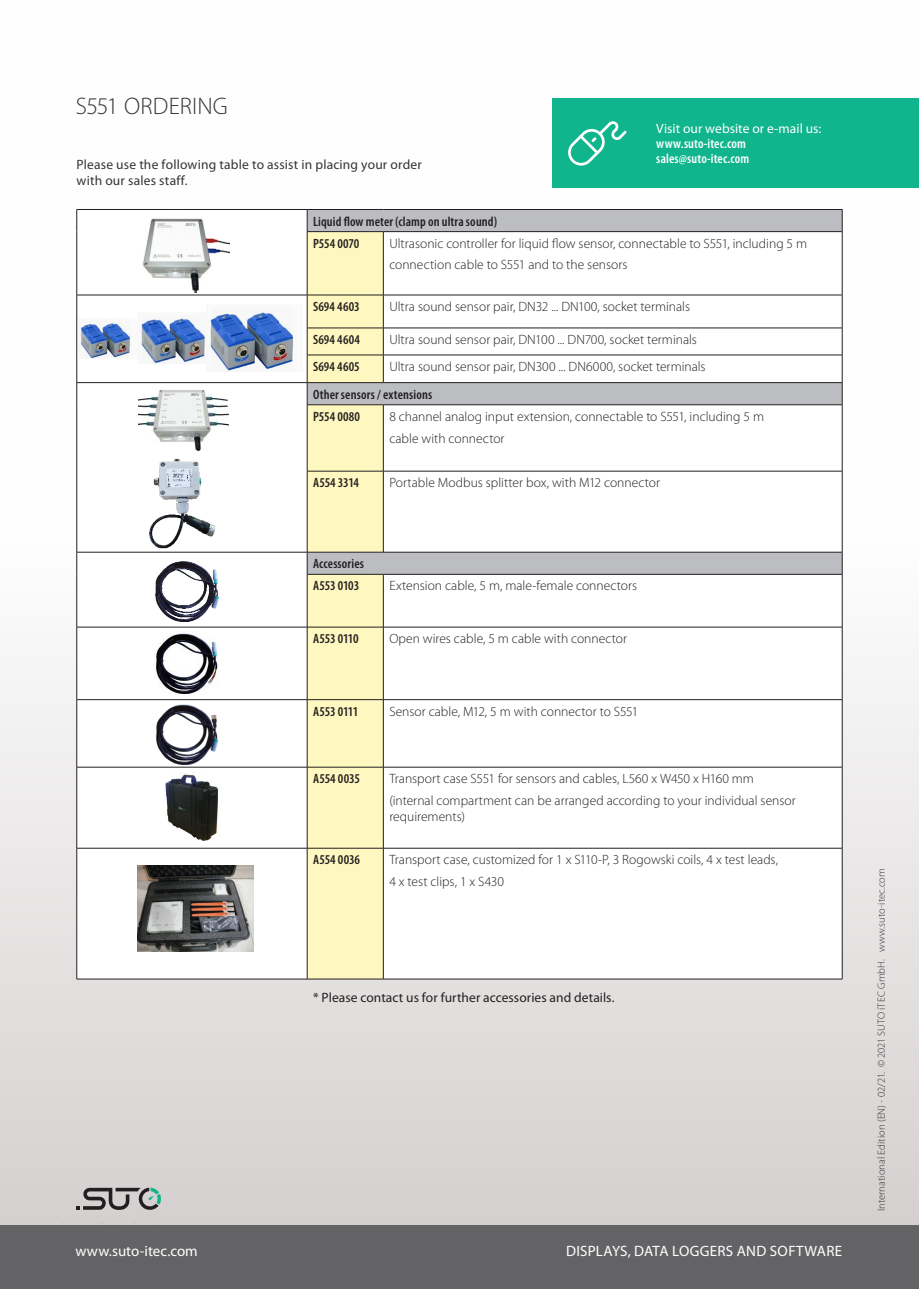
<style>
.page{position:relative;width:919px;height:1289px;background:#fff}
.page>*{position:absolute;margin:0;border:0;box-sizing:border-box;transform-origin:0 0}
.t1{font:300 24px "Myriad Pro";letter-spacing:.005em;color:#353537}
.t2{font:15px "Myriad Pro";letter-spacing:.015em;color:#fff}
.t3{font:300 13.5px/21.8px "Myriad Pro";color:#231f20}
.t4{font:600 condensed 13.5px/22.2px "Myriad Pro";letter-spacing:.01em;color:#231f20}
.t5{font:13.5px/16.2px "Myriad Pro";letter-spacing:.015em;color:#353537}
.t6{font:13.5px "Myriad Pro";letter-spacing:.005em;color:#231f20}
.t7{font:600 condensed 13.5px/15px "Myriad Pro";letter-spacing:.01em;color:#fff}
.t8{font:13.5px "Myriad Pro";color:#fff}
.t9{font:600 condensed 13.5px "Myriad Pro";letter-spacing:-.015em;color:#231f20}
.t10{font:300 10.5px "Myriad Pro";letter-spacing:.01em;color:#353537}
</style>
<div class="page">
<div style="left:0;top:0;width:918px;height:1288px;background:linear-gradient(to bottom,#fff,#d8d5d4)"></div>
<svg style="left:156px;top:1193px;width:6px;height:11px"></svg>
<svg style="left:77px;top:1187px;width:82px;height:24px"></svg>
<div style="left:552px;top:98px;width:366px;height:90px;background:#10b58d"></div>
<svg style="left:568px;top:121px;width:58px;height:44px"></svg>
<div style="left:0;top:1225px;width:918px;height:63px;background:#636366"></div>
<svg style="left:77px;top:210px;width:764px;height:768px"></svg>
<svg style="left:308px;top:210px;width:533px;height:364px"></svg>
<svg style="left:308px;top:232px;width:75px;height:746px;fill:#fef7bf"></svg>
<hr style="left:77px;top:209px;width:230px;height:1px;background:#231f20">
<svg style="left:76px;top:210px;width:1px;height:22px"></svg>
<hr style="left:307px;top:209px;width:76px;height:1px;background:#231f20">
<svg style="left:307px;top:210px;width:1px;height:21px"></svg>
<hr style="left:383px;top:209px;width:459px;height:1px;background:#231f20">
<svg style="left:841px;top:210px;width:1px;height:21px"></svg>
<hr style="left:76px;top:232px;width:1px;height:63px;background:#231f20">
<hr style="left:307px;top:231px;width:76px;height:1px;background:#231f20">
<hr style="left:307px;top:232px;width:1px;height:63px;background:#231f20">
<hr style="left:383px;top:231px;width:459px;height:1px;background:#231f20">
<hr style="left:383px;top:232px;width:1px;height:63px;background:#231f20">
<hr style="left:841px;top:232px;width:1px;height:63px;background:#231f20">
<hr style="left:77px;top:295px;width:230px;height:1px;background:#231f20">
<hr style="left:76px;top:295px;width:1px;height:33px;background:#231f20">
<hr style="left:307px;top:295px;width:76px;height:1px;background:#231f20">
<hr style="left:307px;top:295px;width:1px;height:33px;background:#231f20">
<hr style="left:383px;top:295px;width:459px;height:1px;background:#231f20">
<hr style="left:383px;top:295px;width:1px;height:33px;background:#231f20">
<hr style="left:841px;top:295px;width:1px;height:33px;background:#231f20">
<hr style="left:307px;top:328px;width:76px;height:1px;background:#231f20">
<hr style="left:383px;top:328px;width:459px;height:1px;background:#231f20">
<hr style="left:307px;top:355px;width:76px;height:1px;background:#231f20">
<hr style="left:383px;top:355px;width:459px;height:1px;background:#231f20">
<svg style="left:383px;top:328px;width:1px;height:54px"></svg>
<hr style="left:77px;top:382px;width:230px;height:1px;background:#231f20">
<svg style="left:76px;top:328px;width:1px;height:77px"></svg>
<hr style="left:307px;top:382px;width:76px;height:1px;background:#231f20">
<svg style="left:307px;top:328px;width:1px;height:76px"></svg>
<hr style="left:383px;top:382px;width:459px;height:1px;background:#231f20">
<svg style="left:841px;top:328px;width:1px;height:76px"></svg>
<hr style="left:76px;top:405px;width:1px;height:66px;background:#231f20">
<hr style="left:307px;top:404px;width:76px;height:1px;background:#231f20">
<hr style="left:307px;top:405px;width:1px;height:66px;background:#231f20">
<hr style="left:383px;top:404px;width:459px;height:1px;background:#231f20">
<hr style="left:383px;top:405px;width:1px;height:66px;background:#231f20">
<hr style="left:841px;top:405px;width:1px;height:66px;background:#231f20">
<hr style="left:76px;top:471px;width:1px;height:81px;background:#231f20">
<hr style="left:307px;top:471px;width:76px;height:1px;background:#231f20">
<hr style="left:307px;top:471px;width:1px;height:81px;background:#231f20">
<hr style="left:383px;top:471px;width:459px;height:1px;background:#231f20">
<hr style="left:383px;top:471px;width:1px;height:81px;background:#231f20">
<hr style="left:841px;top:471px;width:1px;height:81px;background:#231f20">
<hr style="left:77px;top:552px;width:230px;height:1px;background:#231f20">
<svg style="left:76px;top:552px;width:1px;height:22px"></svg>
<hr style="left:307px;top:552px;width:76px;height:1px;background:#231f20">
<svg style="left:307px;top:552px;width:1px;height:22px"></svg>
<hr style="left:383px;top:552px;width:459px;height:1px;background:#231f20">
<svg style="left:841px;top:552px;width:1px;height:22px"></svg>
<hr style="left:76px;top:574px;width:1px;height:53px;background:#231f20">
<hr style="left:307px;top:574px;width:76px;height:1px;background:#231f20">
<hr style="left:307px;top:574px;width:1px;height:53px;background:#231f20">
<hr style="left:383px;top:574px;width:459px;height:1px;background:#231f20">
<hr style="left:383px;top:574px;width:1px;height:53px;background:#231f20">
<hr style="left:841px;top:574px;width:1px;height:53px;background:#231f20">
<hr style="left:77px;top:627px;width:230px;height:1px;background:#231f20">
<hr style="left:76px;top:627px;width:1px;height:72px;background:#231f20">
<hr style="left:307px;top:627px;width:76px;height:1px;background:#231f20">
<hr style="left:307px;top:627px;width:1px;height:72px;background:#231f20">
<hr style="left:383px;top:627px;width:459px;height:1px;background:#231f20">
<hr style="left:383px;top:627px;width:1px;height:72px;background:#231f20">
<hr style="left:841px;top:627px;width:1px;height:72px;background:#231f20">
<hr style="left:77px;top:699px;width:230px;height:1px;background:#231f20">
<hr style="left:76px;top:699px;width:1px;height:68px;background:#231f20">
<hr style="left:307px;top:699px;width:76px;height:1px;background:#231f20">
<hr style="left:307px;top:699px;width:1px;height:68px;background:#231f20">
<hr style="left:383px;top:699px;width:459px;height:1px;background:#231f20">
<hr style="left:383px;top:699px;width:1px;height:68px;background:#231f20">
<hr style="left:841px;top:699px;width:1px;height:68px;background:#231f20">
<hr style="left:77px;top:767px;width:230px;height:1px;background:#231f20">
<hr style="left:76px;top:767px;width:1px;height:81px;background:#231f20">
<hr style="left:307px;top:767px;width:76px;height:1px;background:#231f20">
<hr style="left:307px;top:767px;width:1px;height:81px;background:#231f20">
<hr style="left:383px;top:767px;width:459px;height:1px;background:#231f20">
<hr style="left:383px;top:767px;width:1px;height:81px;background:#231f20">
<hr style="left:841px;top:767px;width:1px;height:81px;background:#231f20">
<hr style="left:77px;top:848px;width:230px;height:1px;background:#231f20">
<hr style="left:76px;top:848px;width:1px;height:130px;background:#231f20">
<hr style="left:307px;top:848px;width:76px;height:1px;background:#231f20">
<hr style="left:307px;top:848px;width:1px;height:130px;background:#231f20">
<hr style="left:383px;top:848px;width:459px;height:1px;background:#231f20">
<hr style="left:383px;top:848px;width:1px;height:130px;background:#231f20">
<hr style="left:841px;top:848px;width:1px;height:130px;background:#231f20">
<hr style="left:77px;top:978px;width:230px;height:1px;background:#231f20">
<hr style="left:307px;top:978px;width:76px;height:1px;background:#231f20">
<hr style="left:383px;top:978px;width:459px;height:1px;background:#231f20">
<img style="left:138px;top:313px;width:68px;height:50px">
<img style="left:78px;top:318px;width:60px;height:40px">
<img style="left:139px;top:455px;width:89px;height:93px">
<img style="left:139px;top:387px;width:89px;height:64px">
<img style="left:154px;top:557px;width:67px;height:67px">
<img style="left:163px;top:772px;width:57px;height:69px">
<img style="left:154px;top:630px;width:66px;height:65px">
<img style="left:156px;top:702px;width:63px;height:62px">
<img style="left:206px;top:305px;width:97px;height:66px">
<img style="left:137px;top:212px;width:92px;height:81px">
<img style="left:138px;top:865px;width:115px;height:86px">
<h1 class="t1" style="left:76px;top:93px;width:154px">S551 ORDERING</h1>
<p class="t5" style="left:77px;top:157px;width:347px">Please use the following table to assist in placing your order with our sales staff.</p>
<p class="t8" style="left:656px;top:121px;width:166px">Visit our website or e-mail us:</p>
<p class="t7" style="left:656px;top:136px;width:94px">www.suto-itec.com sales@suto-itec.com</p>
<p class="t4" style="left:313px;top:210px;width:185px">Liquid flow meter (clamp on ultra sound)<br>P554 0070</p>
<p class="t3" style="left:389px;top:232px;width:419px">Ultrasonic controller for liquid flow sensor, connectable to S551, including 5 m connection cable to S551 and to the sensors</p>
<p class="t4" style="left:313px;top:296px;width:48px">S694 4603</p>
<p class="t3" style="left:389px;top:296px;width:302px">Ultra sound sensor pair, DN32 ... DN100, socket terminals</p>
<p class="t4" style="left:313px;top:329px;width:48px">S694 4604</p>
<p class="t3" style="left:389px;top:329px;width:309px">Ultra sound sensor pair, DN100 ... DN700, socket terminals</p>
<p class="t4" style="left:313px;top:356px;width:48px">S694 4605</p>
<p class="t3" style="left:389px;top:356px;width:318px">Ultra sound sensor pair, DN300 ... DN6000, socket terminals</p>
<p class="t4" style="left:313px;top:383px;width:121px">Other sensors / extensions<br>P554 0080</p>
<p class="t3" style="left:389px;top:406px;width:376px">8 channel analog input extension, connectable to S551, including 5 m cable with connector</p>
<p class="t9" style="left:313px;top:475px;width:47px">A554 3314</p>
<p class="t3" style="left:389px;top:472px;width:272px">Portable Modbus splitter box, with M12 connector</p>
<p class="t4" style="left:313px;top:553px;width:52px">Accessories<br>A553 0103</p>
<p class="t3" style="left:389px;top:575px;width:249px">Extension cable, 5 m, male-female connectors</p>
<p class="t9" style="left:313px;top:631px;width:47px">A553 0110</p>
<p class="t3" style="left:389px;top:628px;width:239px">Open wires cable, 5 m cable with connector</p>
<p class="t9" style="left:313px;top:704px;width:47px">A553 0111</p>
<p class="t3" style="left:389px;top:700px;width:251px">Sensor cable, M12, 5 m with connector to S551</p>
<p class="t4" style="left:313px;top:768px;width:48px">A554 0035</p>
<p class="t3" style="left:389px;top:768px;width:408px">Transport case S551 for sensors and cables, L560 x W450 x H160 mm (internal compartment can be arranged according to your individual sensor</p>
<p class="t3" style="left:389px;top:806px;width:77px">requirements)</p>
<p class="t4" style="left:313px;top:849px;width:48px">A554 0036</p>
<p class="t3" style="left:389px;top:849px;width:390px">Transport case, customized for 1 x S110-P, 3 Rogowski coils, 4 x test leads,<br>4 x test clips, 1 x S430</p>
<p class="t6" style="left:313px;top:990px;width:303px">* Please contact us for further accessories and details.</p>
<p class="t2" style="left:75px;top:1242px;width:124px">www.suto-itec.com</p>
<p class="t2" style="left:566px;top:1242px;width:278px">DISPLAYS, DATA LOGGERS AND SOFTWARE</p>
<p class="t10" style="left:875px;top:1211px;width:344px;rotate:-90deg">International Edition (EN) - 02/21. © 2021 SUTO iTEC GmbH. www.suto-itec.com</p>
</div>
